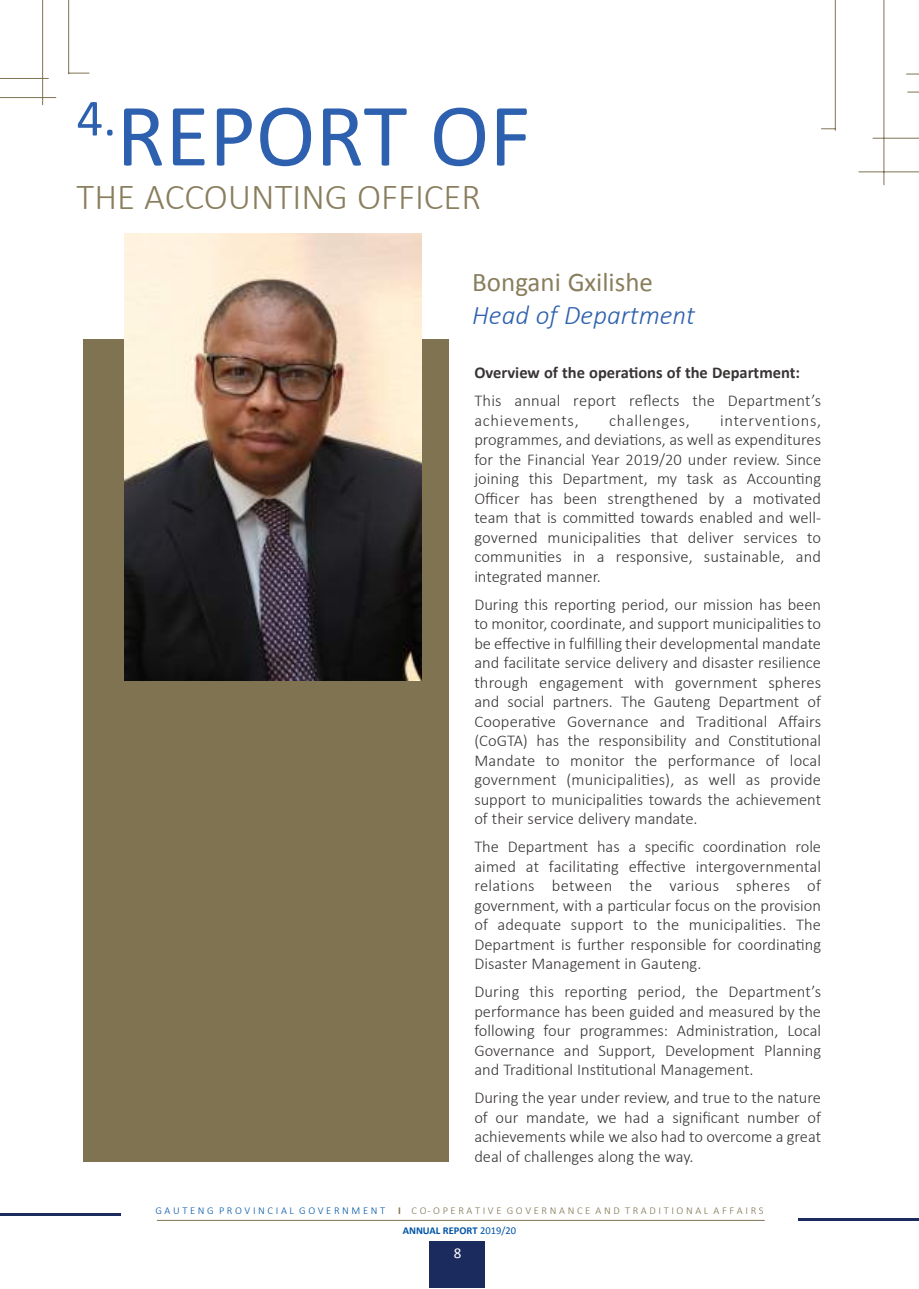
<style>
.page{position:relative;width:919px;height:1289px;background:#fff}
.page>*{position:absolute;margin:0;border:0;box-sizing:border-box;transform-origin:0 0}
.t1{font:90px "Calibri";color:#2d60ae}
.t2{font:300 36.75px "Calibri";color:#897e5d}
.t3{font:italic 300 27px "Calibri";color:#2d60ae}
.t4{font:27px "Calibri";color:#897e5d}
.t5{font:300 16.5px/19.5px "Calibri";color:#393535;text-align:justify}
.t6{font:700 16.5px "Calibri";color:#393535}
.t7{font:300 16.5px "Calibri";letter-spacing:.045em;color:#393535}
.t8{font:15px "Calibri";color:#fff}
.t9{font:300 10.5px/20.9px "Calibri";color:#7f7352;text-align:center}
.s1{color:#0154a8}
.s2{font-weight:700}
.s3{font-weight:700;color:#0154a8}
.s4{font-weight:400;color:#0154a8}
</style>
<div class="page">
<hr style="left:835px;top:0;width:1px;height:131px;background:#7f7352">
<svg style="left:821px;top:128px;width:14px;height:1px"></svg>
<hr style="left:858px;top:172px;width:60px;height:1px;background:#7f7352">
<hr style="left:883px;top:0;width:1px;height:185px;background:#7f7352">
<hr style="left:872px;top:138px;width:46px;height:1px;background:#7f7352">
<hr style="left:68px;top:0;width:1px;height:74px;background:#7f7352">
<svg style="left:69px;top:73px;width:20px;height:1px"></svg>
<hr style="left:0;top:97px;width:56px;height:1px;background:#7f7352">
<hr style="left:42px;top:0;width:1px;height:105px;background:#7f7352">
<hr style="left:0;top:78px;width:49px;height:1px;background:#7f7352">
<hr style="left:918px;top:0;width:1px;height:99px;background:#7f7352">
<svg style="left:906px;top:69px;width:13px;height:6px"></svg>
<hr style="left:0;top:1213px;width:120px;height:2px;background:#1c2b5e">
<svg style="left:906px;top:1218px;width:12px;height:2px"></svg>
<hr style="left:798px;top:1218px;width:108px;height:2px;background:#1c2b5e">
<div style="left:429px;top:1240px;width:56px;height:47px;background:#1c2b5e"></div>
<hr style="left:157px;top:1219px;width:607px;height:1px;background:#7f7352">
<div style="left:84px;top:339px;width:365px;height:822px;background:#7f7352"></div>
<img style="left:125px;top:234px;width:296px;height:446px">
<h1 class="t1" style="left:77px;top:80px;width:455px"><sup>4.</sup>REPORT OF</h1>
<h2 class="t2" style="left:77px;top:174px;width:406px">THE ACCOUNTING OFFICER</h2>
<h3 class="t4" style="left:472px;top:266px;width:182px">Bongani Gxilishe</h3>
<h3 class="t3" style="left:472px;top:299px;width:224px">Head of Department</h3>
<p class="t6" style="left:474px;top:361px;width:327px">Overview of the operations of the Department:</p>
<p class="t5" style="left:474px;top:390px;width:348px">This annual report reflects the Department’s achievements,</p>
<p class="t7" style="left:609px;top:410px;width:82px">challenges,</p>
<p class="t5" style="left:474px;top:410px;width:348px;text-indent:246px">interventions, programmes, and deviations, as well as expenditures for the Financial Year 2019/20 under review. Since joining this Department, my task as Accounting Officer has been strengthened by a motivated team that is committed towards enabled and well&shy;governed municipalities that deliver services to communities in a responsive, sustainable, and integrated manner.</p>
<p class="t5" style="left:474px;top:594px;width:348px">During this reporting period, our mission has been to monitor, coordinate, and support municipalities to be effective in fulfilling their developmental mandate and facilitate service delivery and disaster resilience through engagement with government spheres and social partners. The Gauteng Department of Cooperative Governance and Traditional Affairs (CoGTA) has the responsibility and Constitutional Mandate to monitor the performance of local government (municipalities), as well as provide support to municipalities towards the achievement of their service delivery mandate.</p>
<p class="t5" style="left:474px;top:836px;width:348px">The Department has a specific coordination role aimed at facilitating effective intergovernmental relations between the various spheres of government, with a particular focus on the provision of adequate support to the municipalities. The Department is further responsible for coordinating Disaster Management in Gauteng.</p>
<p class="t5" style="left:474px;top:981px;width:348px">During this reporting period, the Department’s performance has been guided and measured by the following four programmes: Administration, Local Governance and Support, Development Planning and Traditional Institutional Management.</p>
<p class="t5" style="left:474px;top:1087px;width:348px">During the year under review, and true to the nature of our mandate, we had a significant number of achievements while we also had to overcome a great deal of challenges along the way.</p>
<p class="t9" style="left:155px;top:1199px;width:609px"><span class="s1">G A U T E N G P R O V I N C I A L G O V E R N M E N T</span> <span class="s2">I</span> C O - O P E R A T I V E G O V E R N A N C E A N D T R A D I T I O N A L A F F A I R S<br><span class="s3">ANNUAL REPORT</span> <span class="s4">2019/20</span></p>
<p class="t8" style="left:453px;top:1243px;width:9px">8</p>
</div>
